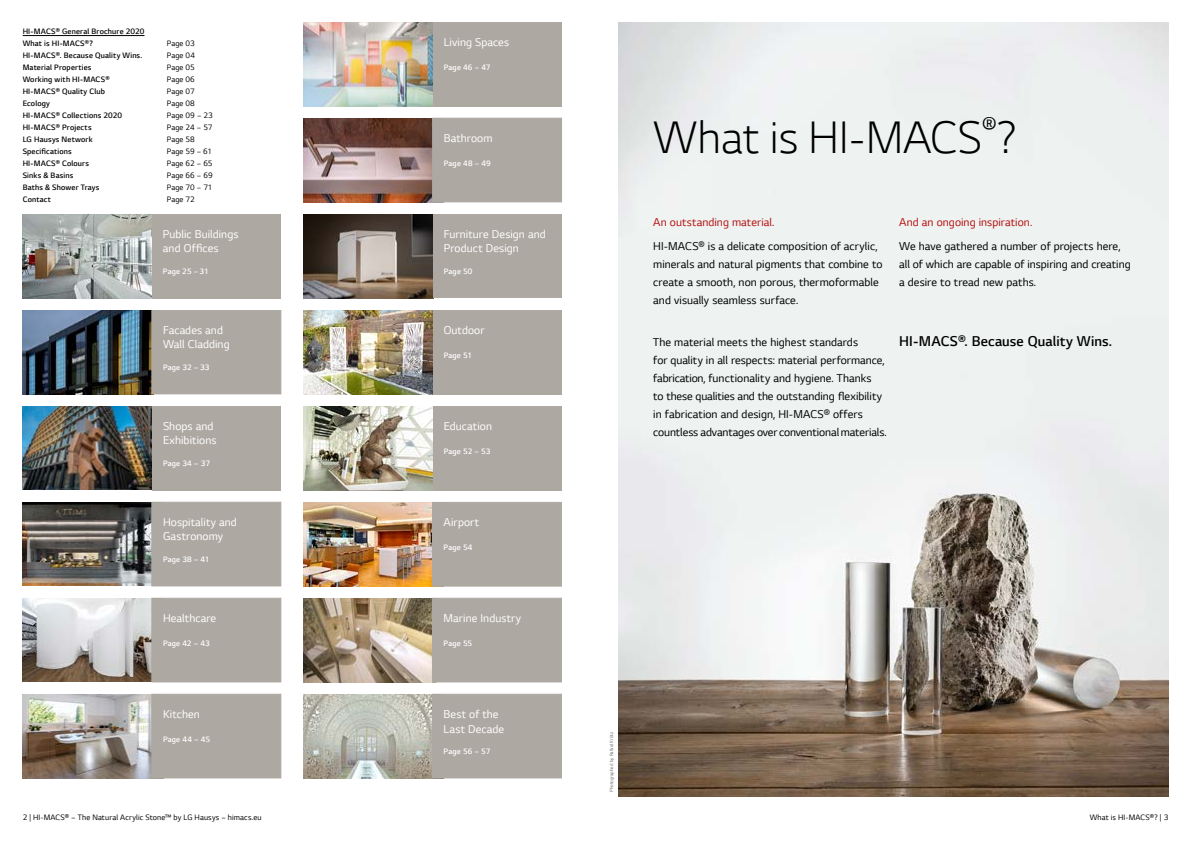
<style>
.page{position:relative;width:1191px;height:842px;background:#fff}
.page>*{position:absolute;margin:0;border:0;box-sizing:border-box;transform-origin:0 0}
.t1{font:300 48px "LG Smart";color:#000}
.t2{font:300 15px "LG Smart";letter-spacing:.01em;color:#000}
.t3{font:12px/18px "LG Smart";letter-spacing:.005em;color:#000}
.t4{font:12px/14.4px "LG Smart";letter-spacing:.005em;color:#fff}
.t5{font:12px "LG Smart";letter-spacing:.005em;color:#b51111}
.t6{font:300 8.2px/12px "LG Smart";letter-spacing:.02em;color:#000}
.t7{font:8.2px "LG Smart";letter-spacing:.015em;color:#000}
.t8{font:300 8.2px "LG Smart";letter-spacing:.02em;color:#fff}
.t9{font:5px "LG Smart";letter-spacing:.005em;color:#6f7070}
</style>
<div class="page">
<img style="left:23px;top:598px;width:129px;height:84px">
<img style="left:618px;top:23px;width:550px;height:774px">
<img style="left:23px;top:502px;width:129px;height:84px">
<img style="left:23px;top:406px;width:129px;height:84px">
<img style="left:23px;top:310px;width:129px;height:84px">
<img style="left:23px;top:215px;width:129px;height:84px">
<div style="left:152px;top:215px;width:129px;height:84px;background:#ada8a2"></div>
<div style="left:152px;top:502px;width:129px;height:84px;background:#ada8a2"></div>
<div style="left:152px;top:406px;width:129px;height:84px;background:#ada8a2"></div>
<div style="left:152px;top:310px;width:129px;height:84px;background:#ada8a2"></div>
<div style="left:152px;top:598px;width:129px;height:84px;background:#ada8a2"></div>
<img style="left:23px;top:694px;width:129px;height:84px">
<div style="left:152px;top:694px;width:129px;height:84px;background:#ada8a2"></div>
<img style="left:303px;top:22px;width:129px;height:84px">
<div style="left:432px;top:22px;width:129px;height:84px;background:#ada8a2"></div>
<img style="left:303px;top:118px;width:129px;height:84px">
<div style="left:432px;top:118px;width:130px;height:84px;background:#ada8a2"></div>
<hr style="left:23px;top:35px;width:121px;height:1px;background:#000">
<img style="left:303px;top:406px;width:129px;height:84px">
<img style="left:303px;top:598px;width:129px;height:84px">
<div style="left:432px;top:598px;width:129px;height:84px;background:#ada8a2"></div>
<img style="left:303px;top:502px;width:129px;height:84px">
<div style="left:432px;top:502px;width:129px;height:84px;background:#ada8a2"></div>
<div style="left:432px;top:406px;width:129px;height:84px;background:#ada8a2"></div>
<img style="left:303px;top:215px;width:129px;height:83px">
<div style="left:432px;top:215px;width:129px;height:83px;background:#ada8a2"></div>
<img style="left:303px;top:310px;width:129px;height:84px">
<div style="left:432px;top:310px;width:129px;height:84px;background:#ada8a2"></div>
<img style="left:303px;top:694px;width:129px;height:84px">
<div style="left:432px;top:694px;width:129px;height:84px;background:#ada8a2"></div>
<p class="t6" style="left:23px;top:25px;width:123px">HI-MACS® General Brochure 2020<br>What is HI-MACS®?</p>
<p class="t7" style="left:167px;top:38px;width:30px">Page 03</p>
<p class="t6" style="left:23px;top:49px;width:121px">HI-MACS®. Because Quality Wins.</p>
<p class="t7" style="left:167px;top:50px;width:30px">Page 04</p>
<p class="t6" style="left:23px;top:61px;width:70px">Material Properties</p>
<p class="t7" style="left:167px;top:62px;width:30px">Page 05</p>
<p class="t6" style="left:23px;top:73px;width:88px">Working with HI-MACS®</p>
<p class="t7" style="left:167px;top:74px;width:30px">Page 06</p>
<p class="t6" style="left:23px;top:85px;width:84px">HI-MACS® Quality Club</p>
<p class="t7" style="left:167px;top:86px;width:30px">Page 07</p>
<p class="t6" style="left:23px;top:97px;width:29px">Ecology</p>
<p class="t7" style="left:167px;top:98px;width:30px">Page 08</p>
<p class="t6" style="left:23px;top:109px;width:101px">HI-MACS® Collections 2020</p>
<p class="t7" style="left:167px;top:110px;width:48px">Page 09 – 23</p>
<p class="t6" style="left:23px;top:121px;width:70px">HI-MACS® Projects</p>
<p class="t7" style="left:167px;top:122px;width:47px">Page 24 – 57</p>
<p class="t6" style="left:23px;top:133px;width:71px">LG Hausys Network</p>
<p class="t7" style="left:167px;top:134px;width:30px">Page 58</p>
<p class="t6" style="left:23px;top:145px;width:51px">Specifications</p>
<p class="t7" style="left:167px;top:146px;width:47px">Page 59 – 61</p>
<p class="t6" style="left:23px;top:157px;width:68px">HI-MACS® Colours</p>
<p class="t7" style="left:167px;top:158px;width:47px">Page 62 – 65</p>
<p class="t6" style="left:23px;top:169px;width:52px">Sinks &amp; Basins</p>
<p class="t7" style="left:167px;top:170px;width:47px">Page 66 – 69</p>
<p class="t6" style="left:23px;top:181px;width:78px">Baths &amp; Shower Trays</p>
<p class="t7" style="left:167px;top:182px;width:47px">Page 70 – 71</p>
<p class="t6" style="left:23px;top:193px;width:30px">Contact</p>
<p class="t7" style="left:167px;top:194px;width:30px">Page 72</p>
<p class="t4" style="left:163px;top:227px;width:77px">Public Buildings and Offices</p>
<p class="t8" style="left:163px;top:266px;width:47px">Page 25 – 31</p>
<p class="t4" style="left:163px;top:323px;width:68px">Facades and<br>Wall Cladding</p>
<p class="t8" style="left:163px;top:362px;width:48px">Page 32 – 33</p>
<p class="t4" style="left:163px;top:419px;width:55px">Shops and<br>Exhibitions</p>
<p class="t8" style="left:163px;top:458px;width:48px">Page 34 – 37</p>
<p class="t4" style="left:163px;top:515px;width:75px">Hospitality and<br>Gastronomy</p>
<p class="t8" style="left:163px;top:554px;width:48px">Page 38 – 41</p>
<p class="t4" style="left:163px;top:611px;width:55px">Healthcare</p>
<p class="t8" style="left:163px;top:638px;width:48px">Page 42 – 43</p>
<p class="t4" style="left:163px;top:707px;width:38px">Kitchen</p>
<p class="t8" style="left:163px;top:734px;width:48px">Page 44 – 45</p>
<p class="t4" style="left:444px;top:35px;width:67px">Living Spaces</p>
<p class="t8" style="left:444px;top:62px;width:48px">Page 46 – 47</p>
<p class="t4" style="left:444px;top:131px;width:50px">Bathroom</p>
<p class="t8" style="left:444px;top:158px;width:48px">Page 48 – 49</p>
<p class="t4" style="left:444px;top:227px;width:103px">Furniture Design and<br>Product Design</p>
<p class="t8" style="left:444px;top:266px;width:30px">Page 50</p>
<p class="t4" style="left:444px;top:323px;width:42px">Outdoor</p>
<p class="t8" style="left:444px;top:350px;width:30px">Page 51</p>
<p class="t4" style="left:444px;top:419px;width:50px">Education</p>
<p class="t8" style="left:444px;top:446px;width:48px">Page 52 – 53</p>
<p class="t4" style="left:443px;top:515px;width:37px">Airport</p>
<p class="t8" style="left:443px;top:542px;width:30px">Page 54</p>
<p class="t4" style="left:443px;top:611px;width:79px">Marine Industry</p>
<p class="t8" style="left:443px;top:638px;width:30px">Page 55</p>
<p class="t4" style="left:443px;top:707px;width:62px">Best of the<br>Last Decade</p>
<p class="t8" style="left:443px;top:746px;width:48px">Page 56 – 57</p>
<h1 class="t1" style="left:653px;top:105px;width:365px">What is HI-MACS<sup>®</sup>?</h1>
<p class="t5" style="left:653px;top:214px;width:123px">An outstanding material.</p>
<p class="t3" style="left:653px;top:237px;width:231px">HI-MACS® is a delicate composition of acrylic, minerals and natural pigments that combine to create a smooth, non porous, thermoformable and visually seamless surface.</p>
<p class="t3" style="left:653px;top:333px;width:235px">The material meets the highest standards<br>for quality in all respects: material performance, fabrication, functionality and hygiene. Thanks<br>to these qualities and the outstanding flexibility in fabrication and design, HI-MACS® offers countless advantages over conventional materials.</p>
<p class="t5" style="left:899px;top:214px;width:134px">And an ongoing inspiration.</p>
<p class="t3" style="left:899px;top:237px;width:233px">We have gathered a number of projects here, all of which are capable of inspiring and creating a desire to tread new paths.</p>
<p class="t2" style="left:899px;top:331px;width:214px">HI-MACS®. Because Quality Wins.</p>
<p class="t9" style="left:608px;top:792px;width:62px;rotate:-90deg">Photographed by Rafael Krötz</p>
<p class="t7" style="left:23px;top:812px;width:240px">2 | HI-MACS® – The Natural Acrylic Stone™ by LG Hausys – himacs.eu</p>
<p class="t7" style="left:1089px;top:812px;width:80px">What is HI-MACS®? | 3</p>
</div>
